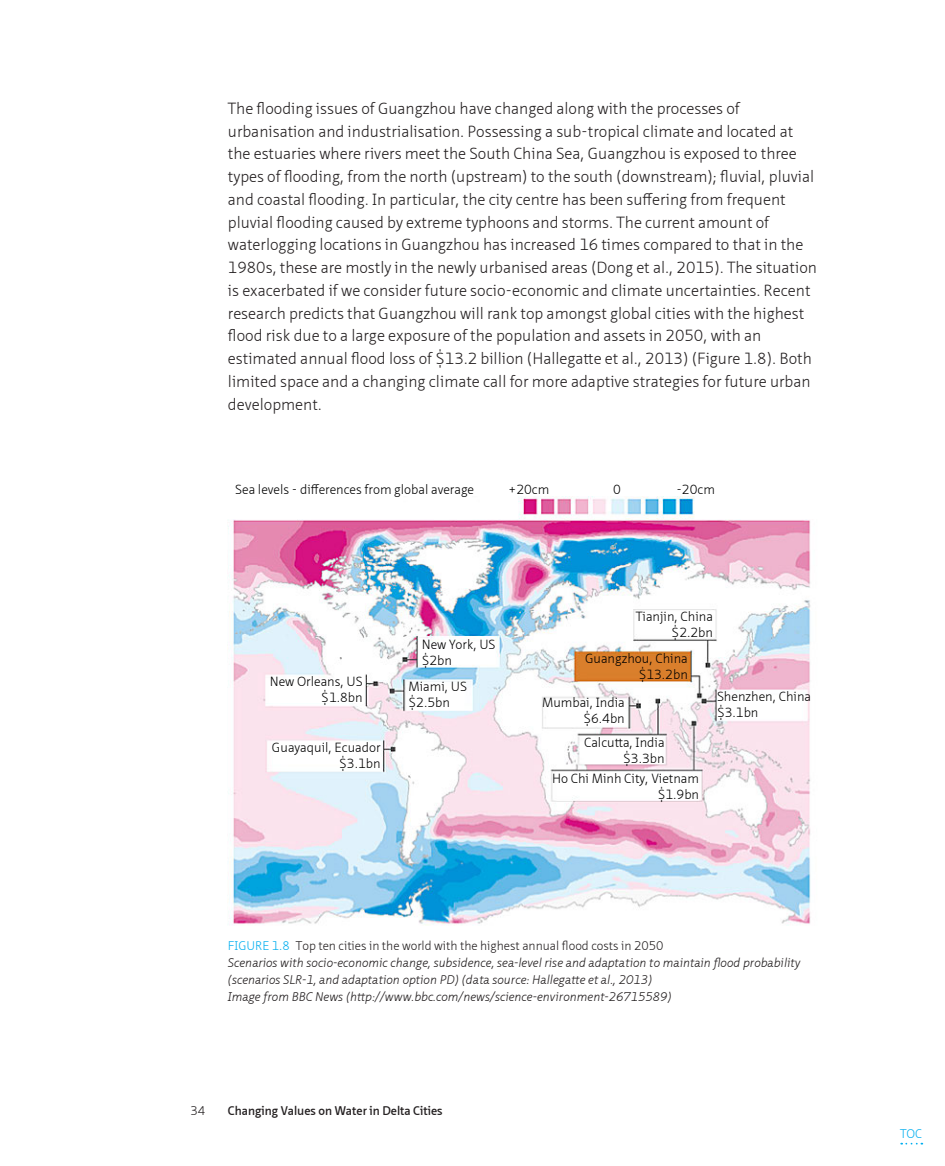
<style>
.page{position:relative;width:945px;height:1166px;background:#fff}
.page>*{position:absolute;margin:0;border:0;box-sizing:border-box;transform-origin:0 0}
.BODY_Normal{font:300 15.75px/22.8px "Neue Sans Pro";color:#231f20}
.t1{font:300 12.95px/15.9px "Neue Sans Pro";color:#000;text-align:right}
.FIGURE_Footnote{font:italic 300 12.25px/17.2px "Neue Sans Pro";color:#231f20}
.t2{font:300 12.25px "Neue Sans Pro";color:#231f20}
.t3{font:600 12.25px "Neue Sans Pro";color:#231f20}
.t4{font:300 12.25px "Neue Sans Pro";color:#00aeef}
.s1{color:#00aeef}
</style>
<div class="page">
<img style="left:228px;top:496px;width:583px;height:430px">
<svg style="left:901px;top:1142px;width:21px;height:2px"></svg>
<p class="BODY_Normal" style="left:228px;top:97px;width:591px">The flooding issues of Guangzhou have changed along with the processes of urbanisation and industrialisation. Possessing a sub-tropical climate and located at the estuaries where rivers meet the South China Sea, Guangzhou is exposed to three types of flooding, from the north (upstream) to the south (downstream); fluvial, pluvial and coastal flooding. In particular, the city centre has been suffering from frequent pluvial flooding caused by extreme typhoons and storms. The current amount of waterlogging locations in Guangzhou has increased 16 times compared to that in the 1980s, these are mostly in the newly urbanised areas (Dong et al., 2015). The situation is exacerbated if we consider future socio-economic and climate uncertainties. Recent research predicts that Guangzhou will rank top amongst global cities with the highest flood risk due to a large exposure of the population and assets in 2050, with an estimated annual flood loss of $13.2 billion (Hallegatte et al., 2013) (Figure 1.8). Both limited space and a changing climate call for more adaptive strategies for future urban development.</p>
<p class="t1" style="left:235px;top:481px;width:240px">Sea levels - differences from global average</p>
<p class="t1" style="left:509px;top:481px;width:42px">+20cm</p>
<p class="t1" style="left:613px;top:481px;width:9px">0</p>
<p class="t1" style="left:676px;top:481px;width:40px">-20cm</p>
<p class="t1" style="left:270px;top:673px;width:94px">New Orleans, US $1.8bn</p>
<p class="t1" style="left:272px;top:739px;width:110px">Guayaquil, Ecuador $3.1bn</p>
<p class="t1" style="left:422px;top:636px;width:75px;text-align:left">New York, US $2bn</p>
<p class="t1" style="left:408px;top:678px;width:60px;text-align:left">Miami, US $2.5bn</p>
<p class="t1" style="left:636px;top:608px;width:79px">Tianjin, China $2.2bn</p>
<p class="t1" style="left:585px;top:650px;width:104px">Guangzhou, China $13.2bn</p>
<p class="t1" style="left:542px;top:694px;width:84px">Mumbai, India $6.4bn</p>
<p class="t1" style="left:584px;top:734px;width:82px">Calcutta, India $3.3bn</p>
<p class="t1" style="left:552px;top:770px;width:149px">Ho Chi Minh City, Vietnam $1.9bn</p>
<p class="t1" style="left:717px;top:688px;width:96px;text-align:left">Shenzhen, China $3.1bn</p>
<p class="t4" style="left:228px;top:937px;width:14px">Figure</p>
<p class="t2" style="left:272px;top:937px;width:393px"><span class="s1">1.8</span> Top ten cities in the world with the highest annual flood costs in 2050</p>
<p class="FIGURE_Footnote" style="left:228px;top:953px;width:574px">Scenarios with socio-economic change, subsidence, sea-level rise and adaptation to maintain flood probability (scenarios SLR-1, and adaptation option PD) (data source: Hallegatte et al., 2013)</p>
<p class="FIGURE_Footnote" style="left:228px;top:988px;width:445px">Image from BBC News (http://www.bbc.com/news/science-environment-26715589)</p>
<p class="t2" style="left:190px;top:1102px;width:16px">34</p>
<p class="t3" style="left:228px;top:1102px;width:216px">Changing Values on Water in Delta Cities</p>
<p class="t4" style="left:900px;top:1125px;width:23px">TOC</p>
</div>
